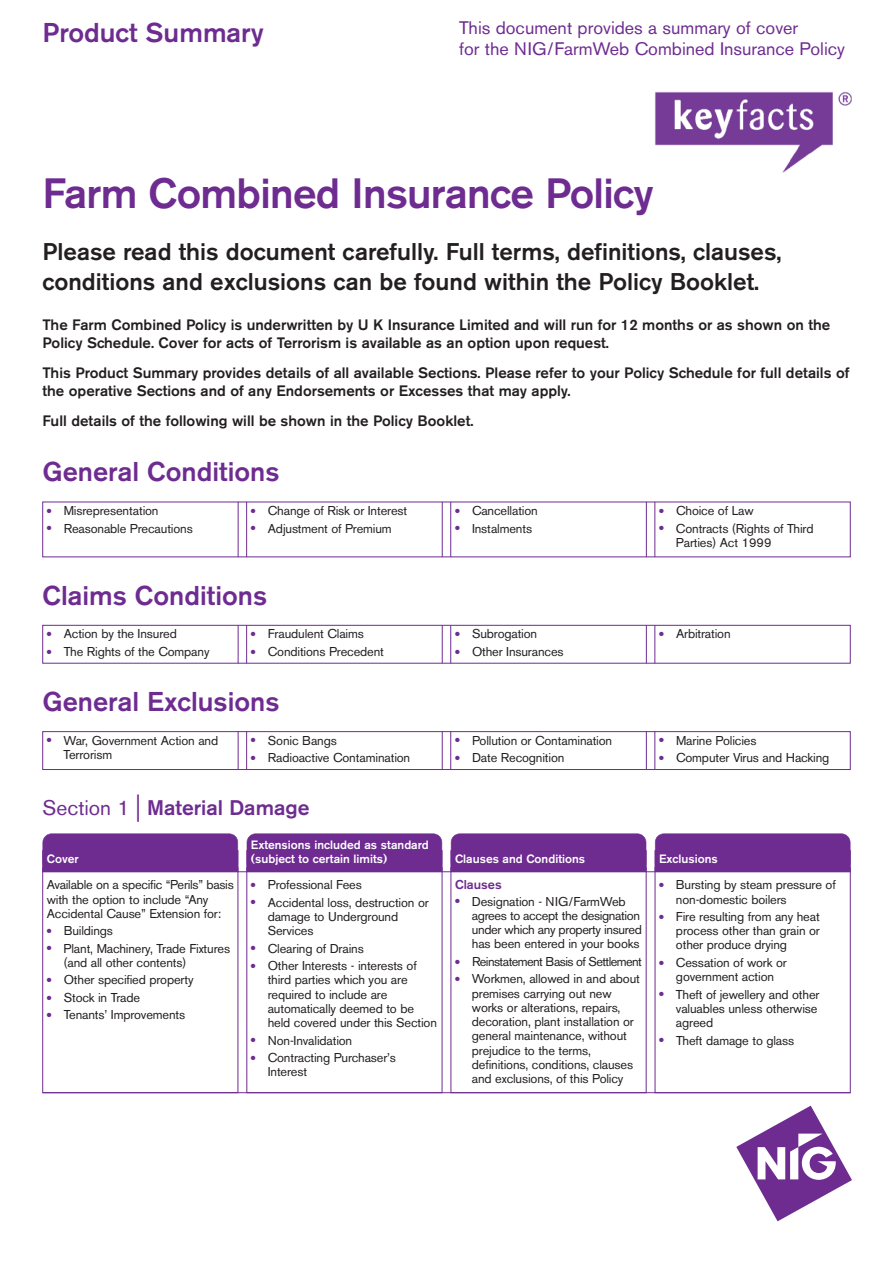
<style>
.page{position:relative;width:893px;height:1263px;background:#fff}
.page>*{position:absolute;margin:0;border:0;box-sizing:border-box;transform-origin:0 0}
.t1{font:500 42px "Akzidenz Grotesk BE";letter-spacing:-.015em;color:#6e2c91}
.t2{font:500 27px "Akzidenz Grotesk BE";color:#6e2c91}
.t3{font:500 24px/30px "Akzidenz Grotesk BE";color:#231f20}
.t4{font:500 21px "Akzidenz Grotesk BE";color:#6e2c91}
.t5{font:18px/21px "Akzidenz Grotesk BE";color:#6e2c91}
.t6{font:500 15px/18.8px "Akzidenz Grotesk BE";color:#231f20}
.t7{font:12.75px/14.2px "Akzidenz Grotesk BE";letter-spacing:-.01em;color:#231f20}
.t8{font:12.75px/14.2px "Akzidenz Grotesk BE";letter-spacing:-.03em;color:#231f20}
.t9{font:12.75px "Akzidenz Grotesk BE";letter-spacing:-.045em;color:#231f20}
.t10{font:500 12.75px "Akzidenz Grotesk BE";color:#6e2c91}
.t11{font:500 12px/14.4px "Akzidenz Grotesk BE";color:#fff}
.s1{font-weight:400}
.s2{font-weight:400;font-size:27.3px}
</style>
<div class="page">
<img style="left:655px;top:91px;width:197px;height:81px">
<div style="left:43px;top:834px;width:195px;height:37px;background:#6e2c91;border-radius:9px"></div>
<div style="left:43px;top:833px;width:195px;height:39px;border:1px solid #6e2c91;border-radius:9px"></div>
<div style="left:43px;top:851px;width:195px;height:20px;background:#6e2c91"></div>
<div style="left:247px;top:834px;width:195px;height:37px;background:#6e2c91;border-radius:9px"></div>
<div style="left:247px;top:833px;width:195px;height:39px;border:1px solid #6e2c91;border-radius:9px"></div>
<div style="left:247px;top:851px;width:195px;height:20px;background:#6e2c91"></div>
<div style="left:451px;top:834px;width:195px;height:37px;background:#6e2c91;border-radius:9px"></div>
<div style="left:451px;top:833px;width:195px;height:39px;border:1px solid #6e2c91;border-radius:9px"></div>
<div style="left:451px;top:851px;width:195px;height:20px;background:#6e2c91"></div>
<div style="left:655px;top:834px;width:195px;height:37px;background:#6e2c91;border-radius:9px"></div>
<div style="left:655px;top:833px;width:195px;height:39px;border:1px solid #6e2c91;border-radius:9px"></div>
<div style="left:655px;top:851px;width:195px;height:20px;background:#6e2c91"></div>
<hr style="left:43px;top:871px;width:807px;height:1px;background:#6e2c91">
<hr style="left:43px;top:1092px;width:807px;height:1px;background:#6e2c91">
<svg style="left:736px;top:1106px;width:116px;height:115px"></svg>
<hr style="left:238px;top:502px;width:1px;height:55px;background:#6e2c91">
<hr style="left:246px;top:502px;width:1px;height:55px;background:#6e2c91">
<hr style="left:442px;top:502px;width:1px;height:55px;background:#6e2c91">
<hr style="left:450px;top:502px;width:1px;height:55px;background:#6e2c91">
<hr style="left:646px;top:502px;width:1px;height:55px;background:#6e2c91">
<hr style="left:655px;top:502px;width:1px;height:55px;background:#6e2c91">
<div style="left:43px;top:625px;width:807px;height:38px;border:1px solid #6e2c91"></div>
<hr style="left:238px;top:625px;width:1px;height:38px;background:#6e2c91">
<hr style="left:246px;top:625px;width:1px;height:38px;background:#6e2c91">
<hr style="left:442px;top:625px;width:1px;height:38px;background:#6e2c91">
<hr style="left:450px;top:625px;width:1px;height:38px;background:#6e2c91">
<hr style="left:646px;top:625px;width:1px;height:38px;background:#6e2c91">
<hr style="left:655px;top:625px;width:1px;height:38px;background:#6e2c91">
<div style="left:43px;top:731px;width:807px;height:39px;border:1px solid #6e2c91"></div>
<hr style="left:238px;top:731px;width:1px;height:39px;background:#6e2c91">
<hr style="left:246px;top:731px;width:1px;height:39px;background:#6e2c91">
<hr style="left:442px;top:731px;width:1px;height:39px;background:#6e2c91">
<hr style="left:450px;top:731px;width:1px;height:39px;background:#6e2c91">
<hr style="left:646px;top:731px;width:1px;height:39px;background:#6e2c91">
<hr style="left:655px;top:731px;width:1px;height:39px;background:#6e2c91">
<h2 class="t2" style="left:43px;top:23px;width:223px">Product Summary</h2>
<h3 class="t5" style="left:459px;top:19px;width:387px">This document provides a summary of cover<br>for the NIG/FarmWeb Combined Insurance Policy</h3>
<h1 class="t1" style="left:43px;top:179px;width:612px">Farm Combined Insurance Policy</h1>
<h3 class="t3" style="left:43px;top:238px;width:741px">Please read this document carefully. Full terms, definitions, clauses, conditions and exclusions can be found within the Policy Booklet.</h3>
<p class="t6" style="left:43px;top:316px;width:789px">The Farm Combined Policy is underwritten by U K Insurance Limited and will run for 12 months or as shown on the<br>Policy Schedule. Cover for acts of Terrorism is available as an option upon request.</p>
<p class="t6" style="left:43px;top:364px;width:808px">This Product Summary provides details of all available Sections. Please refer to your Policy Schedule for full details of the operative Sections and of any Endorsements or Excesses that may apply.</p>
<p class="t6" style="left:43px;top:412px;width:432px">Full details of the following will be shown in the Policy Booklet.</p>
<h2 class="t2" style="left:43px;top:462px;width:238px">General Conditions</h2>
<p class="t7" style="left:47px;top:505px;width:113px"><sup>●</sup> Misrepresentation</p>
<p class="t7" style="left:47px;top:522px;width:147px"><sup>●</sup> Reasonable Precautions</p>
<p class="t7" style="left:251px;top:505px;width:158px"><sup>●</sup> Change of Risk or Interest</p>
<p class="t7" style="left:251px;top:522px;width:142px"><sup>●</sup> Adjustment of Premium</p>
<h2 class="t2" style="left:43px;top:585px;width:226px">Claims Conditions</h2>
<p class="t7" style="left:47px;top:628px;width:132px"><sup>●</sup> Action by the Insured</p>
<p class="t7" style="left:47px;top:646px;width:164px"><sup>●</sup> The Rights of the Company</p>
<p class="t7" style="left:251px;top:628px;width:114px"><sup>●</sup> Fraudulent Claims</p>
<p class="t7" style="left:251px;top:646px;width:135px"><sup>●</sup> Conditions Precedent</p>
<h2 class="t2" style="left:43px;top:692px;width:238px">General Exclusions</h2>
<p class="t7" style="left:64px;top:734px;width:156px;text-indent:-17px"><sup>●</sup> War, Government Action and<br>Terrorism</p>
<p class="t7" style="left:251px;top:734px;width:87px"><sup>●</sup> Sonic Bangs</p>
<p class="t7" style="left:251px;top:752px;width:161px"><sup>●</sup> Radioactive Contamination</p>
<h3 class="t4" style="left:43px;top:800px;width:268px"><span class="s1">Section 1</span> <span class="s2">|</span> Material Damage</h3>
<p class="t11" style="left:47px;top:852px;width:33px">Cover</p>
<p class="t7" style="left:47px;top:879px;width:189px">Available on a specific “Perils” basis with the option to include “Any<br>Accidental Cause” Extension for:</p>
<p class="t7" style="left:47px;top:925px;width:68px"><sup>●</sup> Buildings</p>
<p class="t7" style="left:64px;top:942px;width:168px;text-indent:-17px"><sup>●</sup> Plant, Machinery, Trade Fixtures (and all other contents)</p>
<p class="t7" style="left:47px;top:974px;width:148px"><sup>●</sup> Other specified property</p>
<p class="t7" style="left:47px;top:991px;width:95px"><sup>●</sup> Stock in Trade</p>
<p class="t7" style="left:47px;top:1009px;width:140px"><sup>●</sup> Tenants’ Improvements</p>
<p class="t11" style="left:251px;top:838px;width:179px">Extensions included as standard (subject to certain limits)</p>
<p class="t7" style="left:251px;top:879px;width:112px"><sup>●</sup> Professional Fees</p>
<p class="t7" style="left:268px;top:896px;width:163px;text-indent:-17px"><sup>●</sup> Accidental loss, destruction or damage to Underground<br>Services</p>
<p class="t7" style="left:251px;top:942px;width:114px"><sup>●</sup> Clearing of Drains</p>
<p class="t7" style="left:268px;top:960px;width:171px;text-indent:-17px"><sup>●</sup> Other Interests - interests of third parties which you are required to include are automatically deemed to be held covered under this Section</p>
<p class="t7" style="left:251px;top:1034px;width:103px"><sup>●</sup> Non-Invalidation</p>
<p class="t7" style="left:268px;top:1052px;width:130px;text-indent:-17px"><sup>●</sup> Contracting Purchaser’s<br>Interest</p>
<p class="t7" style="left:455px;top:505px;width:84px"><sup>●</sup> Cancellation</p>
<p class="t7" style="left:455px;top:522px;width:79px"><sup>●</sup> Instalments</p>
<p class="t7" style="left:659px;top:505px;width:96px"><sup>●</sup> Choice of Law</p>
<p class="t7" style="left:676px;top:522px;width:139px;text-indent:-17px"><sup>●</sup> Contracts (Rights of Third<br>Parties) Act 1999</p>
<p class="t7" style="left:455px;top:628px;width:84px"><sup>●</sup> Subrogation</p>
<p class="t7" style="left:455px;top:646px;width:110px"><sup>●</sup> Other Insurances</p>
<p class="t7" style="left:659px;top:628px;width:73px"><sup>●</sup> Arbitration</p>
<p class="t7" style="left:455px;top:734px;width:159px"><sup>●</sup> Pollution or Contamination</p>
<p class="t7" style="left:455px;top:752px;width:111px"><sup>●</sup> Date Recognition</p>
<p class="t7" style="left:659px;top:734px;width:99px"><sup>●</sup> Marine Policies</p>
<p class="t7" style="left:659px;top:752px;width:172px"><sup>●</sup> Computer Virus and Hacking</p>
<p class="t11" style="left:455px;top:852px;width:132px">Clauses and Conditions</p>
<p class="t11" style="left:659px;top:852px;width:60px">Exclusions</p>
<p class="t10" style="left:455px;top:880px;width:48px">Clauses</p>
<p class="t8" style="left:472px;top:895px;width:171px;text-indent:-17px"><sup>●</sup> Designation - NIG/FarmWeb agrees to accept the designation under which any property insured has been entered in your books</p>
<p class="t9" style="left:455px;top:957px;width:188px"><sup>●</sup> Reinstatement Basis of Settlement</p>
<p class="t7" style="left:472px;top:973px;width:170px;text-indent:-17px"><sup>●</sup> Workmen, allowed in and about premises carrying out new works or alterations, repairs, decoration, plant installation or general maintenance, without prejudice to the terms, definitions, conditions, clauses and exclusions, of this Policy</p>
<p class="t7" style="left:676px;top:879px;width:161px;text-indent:-17px"><sup>●</sup> Bursting by steam pressure of non-domestic boilers</p>
<p class="t7" style="left:676px;top:911px;width:145px;text-align:justify;text-indent:-17px"><sup>●</sup> Fire resulting from any heat process other than grain or other produce drying</p>
<p class="t7" style="left:659px;top:957px;width:129px;text-align:center"><sup>●</sup> Cessation of work or government action</p>
<p class="t7" style="left:676px;top:988px;width:145px;text-indent:-17px"><sup>●</sup> Theft of jewellery and other valuables unless otherwise agreed</p>
<p class="t7" style="left:659px;top:1034px;width:137px"><sup>●</sup> Theft damage to glass</p>
</div>
